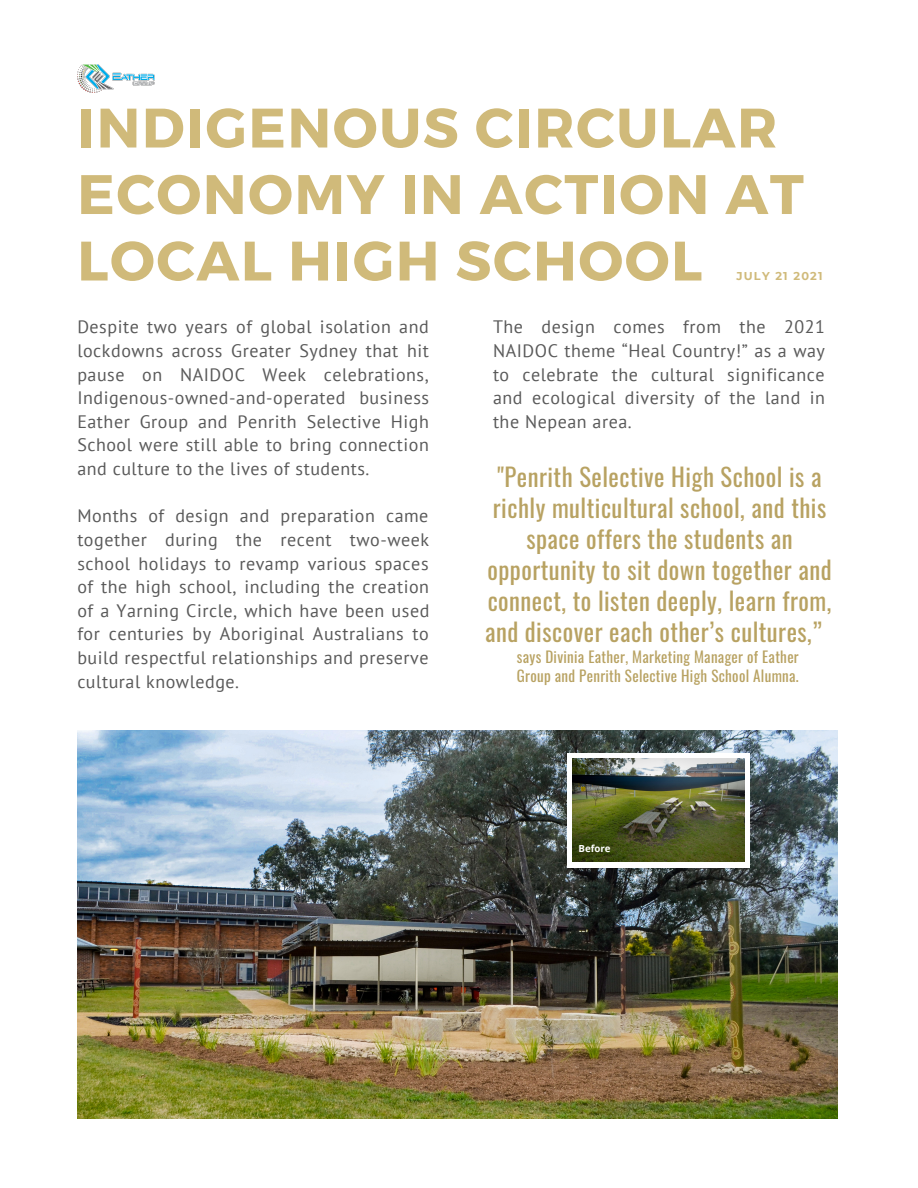
<style>
.page{position:relative;width:918px;height:1188px;background:#fff}
.page>*{position:absolute;margin:0;border:0;box-sizing:border-box;transform-origin:0 0}
.t1{font:700 55.5px/66.4px "Montserrat";letter-spacing:.03em;color:#d0ba7a}
.t2{font:24.75px/31px "Oswald";letter-spacing:.02em;color:#b8a262;text-align:center}
.t3{font:18px/23.7px "PT Sans";letter-spacing:.03em;color:#595959;text-align:justify}
.t4{font:15.15px "Oswald";letter-spacing:.02em;color:#b8a262}
.t5{font:700 11.4px "Montserrat";letter-spacing:.11em;color:#d0ba7a}
.t6{font:700 9.75px "Open Sans";color:#fff}
</style>
<div class="page">
<img style="left:77px;top:730px;width:761px;height:389px">
<svg style="left:567px;top:753px;width:183px;height:114px"></svg>
<img style="left:572px;top:759px;width:172px;height:102px">
<img style="left:77px;top:64px;width:78px;height:28px">
<p class="t1" style="left:77px;top:92px;width:728px">INDIGENOUS CIRCULAR<br>ECONOMY IN ACTION AT<br>LOCAL HIGH SCHOOL</p>
<p class="t5" style="left:736px;top:269px;width:88px">JULY 21 2021</p>
<p class="t3" style="left:77px;top:315px;width:353px">Despite two years of global isolation and lockdowns across Greater Sydney that hit pause on NAIDOC Week celebrations, Indigenous-owned-and-operated business Eather Group and Penrith Selective High School were still able to bring connection and culture to the lives of students.</p>
<p class="t3" style="left:77px;top:504px;width:354px">Months of design and preparation came together during the recent two-week school holidays to revamp various spaces of the high school, including the creation of a Yarning Circle, which have been used for centuries by Aboriginal Australians to build respectful relationships and preserve cultural knowledge.</p>
<p class="t3" style="left:493px;top:315px;width:334px">The design comes from the 2021<br>NAIDOC theme “Heal Country!” as a way to celebrate the cultural significance and ecological diversity of the land in the Nepean area.</p>
<p class="t2" style="left:485px;top:460px;width:348px">"Penrith Selective High School is a richly multicultural school, and this space offers the students an opportunity to sit down together and connect, to listen deeply, learn from, and discover each other’s cultures,”</p>
<p class="t4" style="left:517px;top:645px;width:284px">says Divinia Eather, Marketing Manager of Eather</p>
<p class="t4" style="left:517px;top:664px;width:283px">Group and Penrith Selective High School Alumna.</p>
<p class="t6" style="left:578px;top:842px;width:34px">Before</p>
</div>
